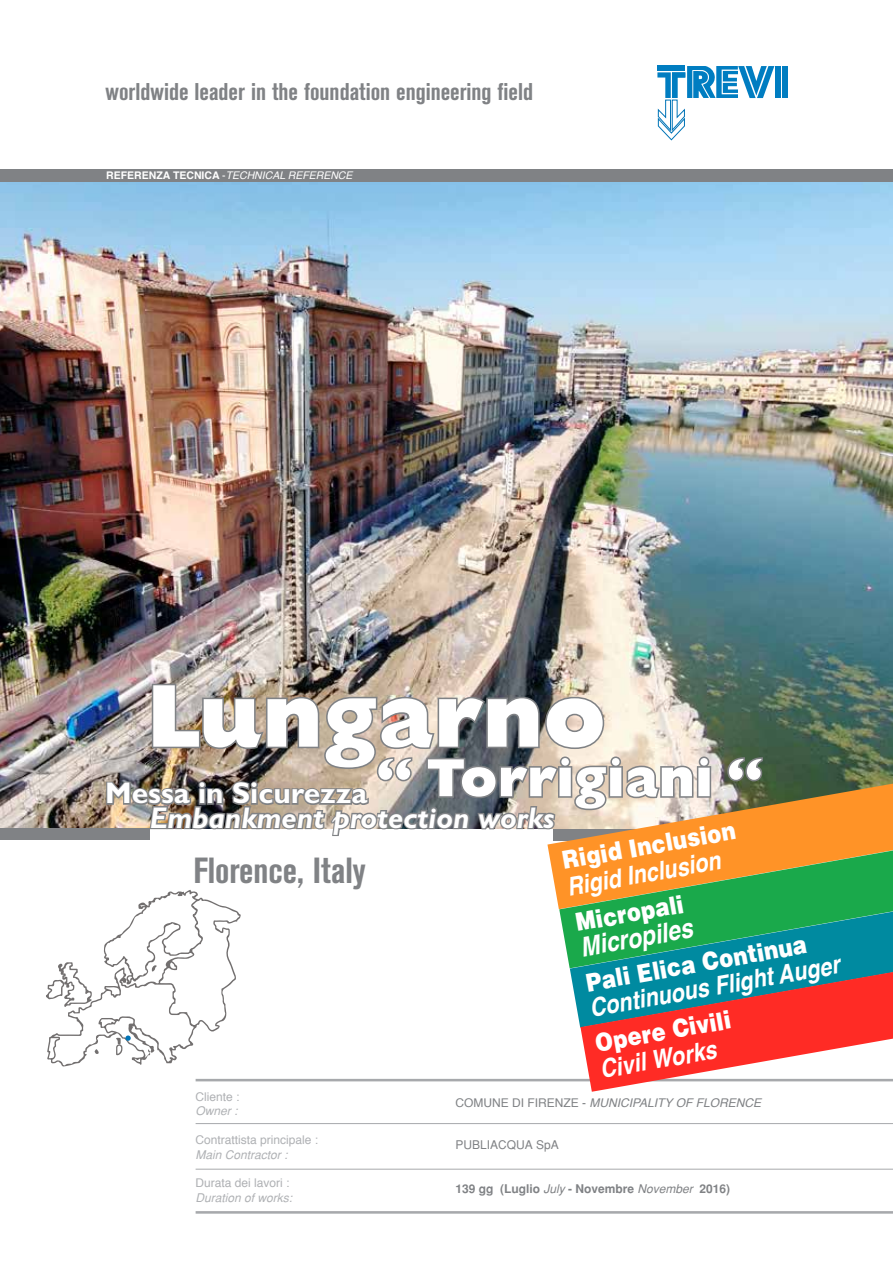
<style>
.page{position:relative;width:893px;height:1263px;background:#fff}
.page>*{position:absolute;margin:0;border:0;box-sizing:border-box;transform-origin:0 0}
.t1{font:800 90px "Gill Sans";color:#fff}
.t2{font:800 54px "Gill Sans";color:#fff}
.t3{font:700 condensed 36px "Akzidenz Grotesk BE";color:#808285}
.t4{font:italic 700 30px "Gill Sans";color:#fff}
.t5{font:700 30px "Gill Sans";color:#fff}
.t6{font:italic 700 27px "Helvetica";color:#fff;scale:.85 1}
.t7{font:900 25.5px "Helvetica";color:#fff;scale:.85 1}
.t8{font:italic 700 25.5px "Helvetica";color:#fff;scale:.85 1}
.t9{font:700 condensed 24px "Akzidenz Grotesk BE";color:#808285}
.t10{font:12px "Helvetica";color:#afb1b4}
.t11{font:italic 12px "Helvetica";color:#808285}
.t12{font:12px "Helvetica PA Bold";color:#808285}
.t13{font:12px "Helvetica PA Oblique";color:#afb1b4}
.t14{font:12px "Helvetica PA";color:#808285}
.t15{font:italic 10.5px "Helvetica";color:#fff}
.s1{font-weight:700;font-style:normal}
.s2{font-style:normal}
.s3{font-family:"Helvetica PA Oblique"}
</style>
<div class="page">
<img style="left:0;top:182px;width:893px;height:646px">
<div style="left:775px;top:66px;width:5px;height:32px;background:#007dc1"></div>
<div style="left:782px;top:66px;width:5px;height:32px;background:#007dc1"></div>
<svg style="left:657px;top:66px;width:117px;height:75px"></svg>
<div style="left:0;top:169px;width:893px;height:13px;background:#808285"></div>
<hr style="left:196px;top:1211px;width:697px;height:3px;background:#a7a9ac">
<hr style="left:196px;top:1123px;width:697px;height:1px;background:#a7a9ac">
<hr style="left:196px;top:1169px;width:697px;height:1px;background:#a7a9ac">
<div style="left:0;top:828px;width:150px;height:12px;background:#808285"></div>
<img style="left:46px;top:682px;width:847px;height:410px">
<p class="t9" style="left:106px;top:77px;width:429px">worldwide leader in the foundation engineering field</p>
<p class="t15" style="left:106px;top:167px;width:248px"><span class="s1">REFERENZA TECNICA</span> <span class="s2">-</span>TECHNICAL REFERENCE</p>
<h1 class="t1" style="left:147px;top:664px;width:461px">Lungarno</h1>
<h2 class="t2" style="left:375px;top:746px;width:390px">“ Torrigiani “</h2>
<p class="t5" style="left:105px;top:775px;width:264px">Messa in Sicurezza</p>
<p class="t4" style="left:150px;top:800px;width:406px">Embankment protection works</p>
<p class="t7" style="left:560px;top:845px;width:208px;rotate:-10deg">Rigid Inclusion</p>
<p class="t8" style="left:564px;top:866px;width:184px;rotate:-10deg">Rigid Inclusion</p>
<p class="t7" style="left:573px;top:907px;width:130px;rotate:-10deg">Micropali</p>
<h3 class="t3" style="left:193px;top:850px;width:174px">Florence, Italy</h3>
<p class="t6" style="left:577px;top:925px;width:135px;rotate:-10deg">Micropiles</p>
<p class="t7" style="left:583px;top:967px;width:265px;rotate:-10deg">Pali Elica Continua</p>
<p class="t8" style="left:586px;top:987px;width:299px;rotate:-10deg">Continuous Flight Auger</p>
<p class="t7" style="left:593px;top:1028px;width:163px;rotate:-10deg">Opere Civili</p>
<p class="t8" style="left:597px;top:1049px;width:140px;rotate:-10deg">Civil Works</p>
<p class="t10" style="left:196px;top:1087px;width:46px">Cliente :</p>
<p class="t13" style="left:196px;top:1104px;width:44px">Owner :</p>
<p class="t10" style="left:196px;top:1131px;width:124px">Contrattista principale :</p>
<p class="t13" style="left:196px;top:1147px;width:94px">Main Contractor :</p>
<p class="t10" style="left:196px;top:1174px;width:96px">Durata dei lavori :</p>
<p class="t13" style="left:196px;top:1190px;width:98px">Duration of works:</p>
<p class="t11" style="left:455px;top:1094px;width:307px"><span class="s2">COMUNE DI FIRENZE -</span> MUNICIPALITY OF FLORENCE</p>
<p class="t14" style="left:455px;top:1138px;width:105px">PUBLIACQUA SpA</p>
<p class="t12" style="left:455px;top:1182px;width:276px">139 gg (Luglio <span class="s3">July</span> - Novembre <span class="s3">November</span> 2016)</p>
</div>
